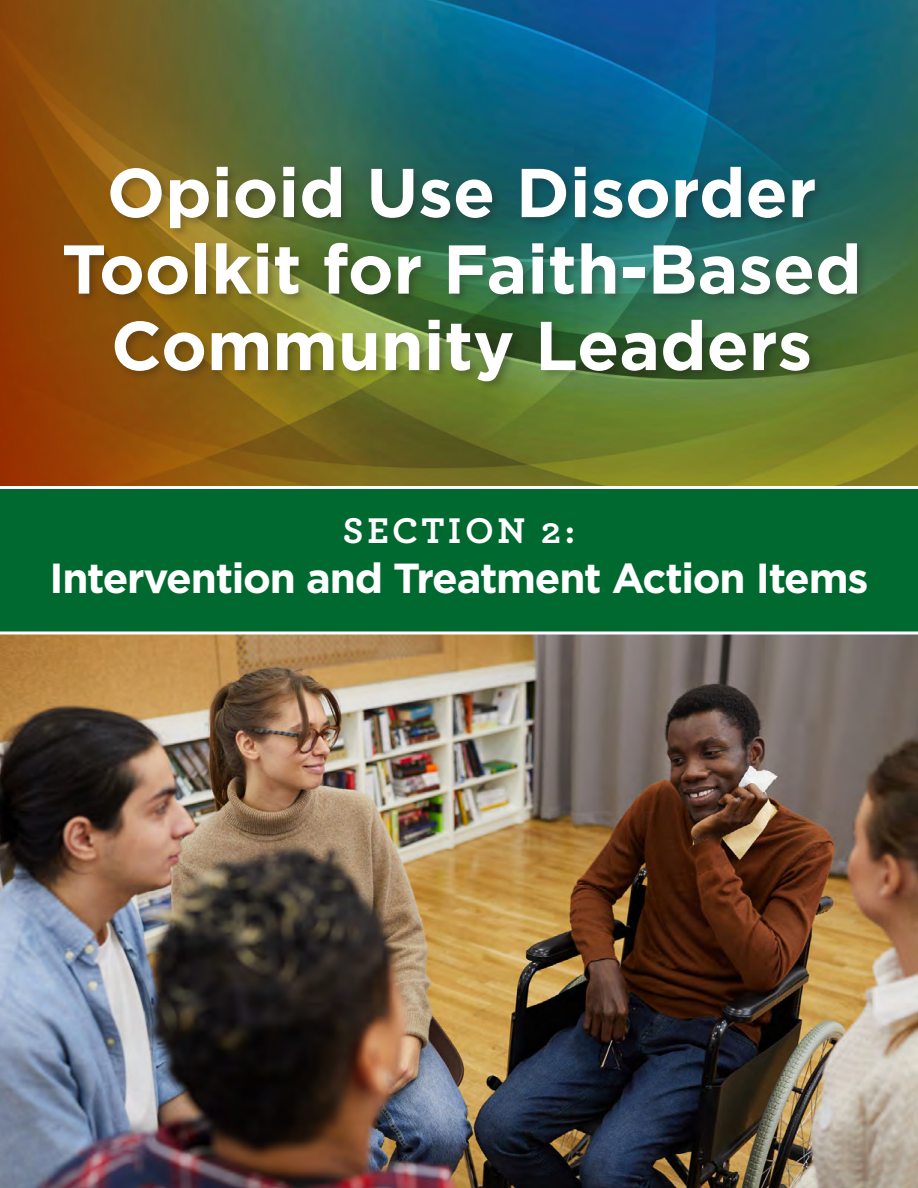
<style>
.page{position:relative;width:918px;height:1188px;background:#fff}
.page>*{position:absolute;margin:0;border:0;box-sizing:border-box;transform-origin:0 0}
.t1{font:700 68.85px/76.5px "Gotham";color:#fff;text-align:center}
.Heading_1{font:700 42px "Gotham";letter-spacing:-.03em;color:#fff}
.Heading_1-2{font:700 37.5px "Archer";letter-spacing:.1em;color:#fff}
</style>
<div class="page">
<img style="left:379px;top:0;width:539px;height:486px">
<svg style="left:0;top:0;width:379px;height:486px;background:#765921"></svg>
<img style="left:0;top:634px;width:918px;height:554px">
<div style="left:0;top:489px;width:918px;height:143px;background:#00692f"></div>
<div style="left:62px;top:164px;width:806px;height:228px;background:#1d1d1b;opacity:.29"></div>
<p class="t1" style="left:62px;top:154px;width:801px">Opioid Use Disorder<br>Toolkit for Faith-Based<br>Community Leaders</p>
<p class="Heading_1-2" style="left:343px;top:501px;width:234px">SECTION 2:</p>
<p class="Heading_1" style="left:50px;top:551px;width:820px">Intervention and Treatment Action Items</p>
</div>
